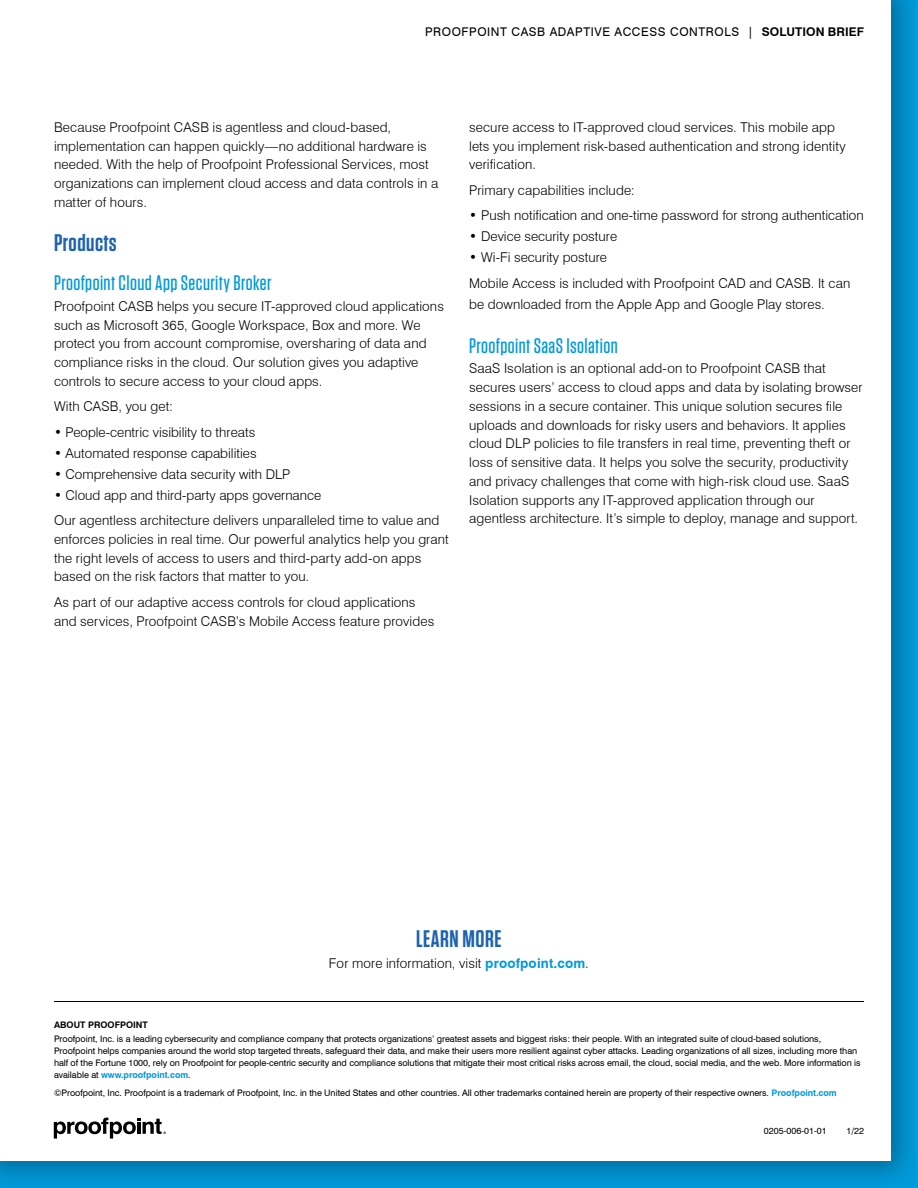
<style>
.page{position:relative;width:918px;height:1188px;background:#fff}
.page>*{position:absolute;margin:0;border:0;box-sizing:border-box;transform-origin:0 0}
.t1{font:600 24px "Tungsten";letter-spacing:.02em;color:#1e63af}
.t2{font:500 21px "Tungsten";letter-spacing:.02em;color:#009ada}
.t3{font:300 13.5px/18.8px "Swiss 721 BT";letter-spacing:.01em;color:#000}
.t4{font:12px "Swiss 721 BT";letter-spacing:.05em;color:#000}
.t5{font:9px/12px "Swiss 721 BT";letter-spacing:-.005em;color:#000}
.t6{font:700 9px "Swiss 721 BT";color:#000}
.s1{font-weight:700}
.s2{font-weight:700;color:#009ada}
</style>
<div class="page">
<div style="left:0;top:0;width:918px;height:1188px;background:#000;opacity:.3"></div>
<div style="left:0;top:0;width:891px;height:1161px;background:#fff"></div>
<hr style="left:54px;top:1001px;width:810px;height:1px;background:#000">
<svg style="left:54px;top:1118px;width:112px;height:21px"></svg>
<p class="t4" style="left:425px;top:25px;width:440px">PROOFPOINT CASB ADAPTIVE ACCESS CONTROLS | <span class="s1">SOLUTION BRIEF</span></p>
<p class="t3" style="left:54px;top:117px;width:386px">Because Proofpoint CASB is agentless and cloud-based, implementation can happen quickly—no additional hardware is needed. With the help of Proofpoint Professional Services, most organizations can implement cloud access and data controls in a matter of hours.</p>
<h1 class="t1" style="left:54px;top:230px;width:64px">Products</h1>
<h2 class="t2" style="left:54px;top:272px;width:219px">Proofpoint Cloud App Security Broker</h2>
<p class="t3" style="left:54px;top:297px;width:391px">Proofpoint CASB helps you secure IT-approved cloud applications such as Microsoft 365, Google Workspace, Box and more. We protect you from account compromise, oversharing of data and compliance risks in the cloud. Our solution gives you adaptive controls to secure access to your cloud apps.</p>
<p class="t3" style="left:54px;top:397px;width:121px">With CASB, you get:</p>
<p class="t3" style="left:54px;top:423px;width:203px">• People-centric visibility to threats</p>
<p class="t3" style="left:54px;top:444px;width:204px">• Automated response capabilities</p>
<p class="t3" style="left:54px;top:465px;width:238px">• Comprehensive data security with DLP</p>
<p class="t3" style="left:54px;top:482px;width:387px;line-height:25.5px">• Cloud app and third-party apps governance<br>Our agentless architecture delivers unparalleled time to value and</p>
<p class="t3" style="left:54px;top:530px;width:396px">enforces policies in real time. Our powerful analytics help you grant the right levels of access to users and third-party add-on apps based on the risk factors that matter to you.</p>
<p class="t3" style="left:54px;top:593px;width:382px">As part of our adaptive access controls for cloud applications and services, Proofpoint CASB’s Mobile Access feature provides</p>
<p class="t3" style="left:469px;top:117px;width:378px">secure access to IT-approved cloud services. This mobile app lets you implement risk-based authentication and strong identity verification.</p>
<p class="t3" style="left:469px;top:180px;width:167px">Primary capabilities include:</p>
<p class="t3" style="left:469px;top:206px;width:396px">• Push notification and one-time password for strong authentication</p>
<p class="t3" style="left:469px;top:227px;width:150px">• Device security posture</p>
<p class="t3" style="left:469px;top:244px;width:383px;line-height:25.5px">• Wi-Fi security posture<br>Mobile Access is included with Proofpoint CAD and CASB. It can</p>
<p class="t3" style="left:469px;top:294px;width:357px">be downloaded from the Apple App and Google Play stores.</p>
<h2 class="t2" style="left:469px;top:334px;width:150px">Proofpoint SaaS Isolation</h2>
<p class="t3" style="left:469px;top:359px;width:395px">SaaS Isolation is an optional add-on to Proofpoint CASB that secures users’ access to cloud apps and data by isolating browser sessions in a secure container. This unique solution secures file uploads and downloads for risky users and behaviors. It applies cloud DLP policies to file transfers in real time, preventing theft or loss of sensitive data. It helps you solve the security, productivity and privacy challenges that come with high-risk cloud use. SaaS Isolation supports any IT-approved application through our agentless architecture. It’s simple to deploy, manage and support.</p>
<h1 class="t1" style="left:416px;top:926px;width:87px">LEARN MORE</h1>
<p class="t3" style="left:329px;top:954px;width:261px">For more information, visit <span class="s2">proofpoint.com</span>.</p>
<p class="t6" style="left:54px;top:1019px;width:95px">ABOUT PROOFPOINT</p>
<p class="t5" style="left:54px;top:1033px;width:808px">Proofpoint, Inc. is a leading cybersecurity and compliance company that protects organizations’ greatest assets and biggest risks: their people. With an integrated suite of cloud-based solutions, Proofpoint helps companies around the world stop targeted threats, safeguard their data, and make their users more resilient against cyber attacks. Leading organizations of all sizes, including more than half of the Fortune 1000, rely on Proofpoint for people-centric security and compliance solutions that mitigate their most critical risks across email, the cloud, social media, and the web. More information is available at <span class="s2">www.proofpoint.com</span>.</p>
<p class="t5" style="left:54px;top:1086px;width:784px">©Proofpoint, Inc. Proofpoint is a trademark of Proofpoint, Inc. in the United States and other countries. All other trademarks contained herein are property of their respective owners. <span class="s2">Proofpoint.com</span></p>
<p class="t5" style="left:764px;top:1125px;width:64px">0205-006-01-01</p>
<p class="t5" style="left:846px;top:1125px;width:19px">1/22</p>
</div>
